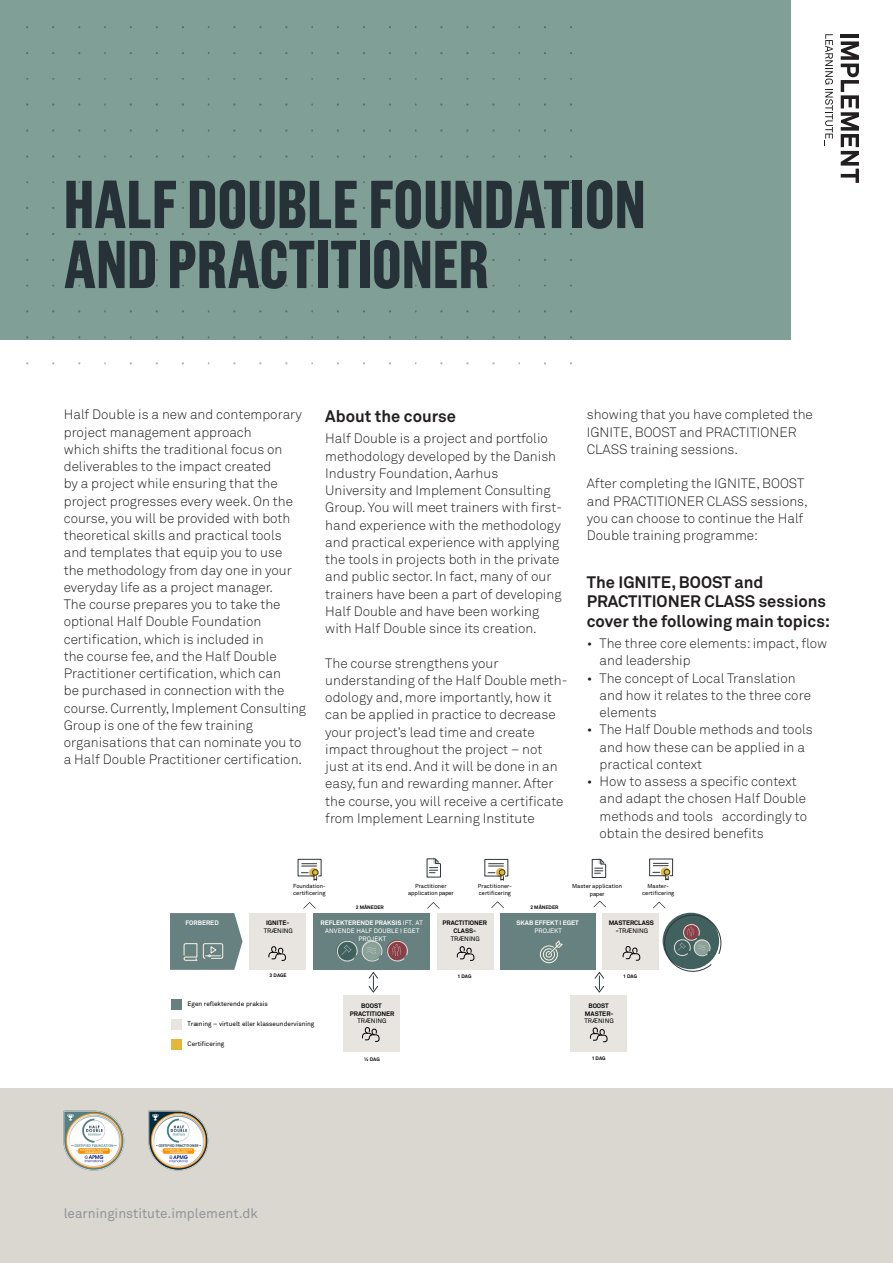
<style>
.page{position:relative;width:893px;height:1263px;background:#fff}
.page>*{position:absolute;margin:0;border:0;box-sizing:border-box;transform-origin:0 0}
.Titel{font:700 67.5px/60px "Grotzec Cond";color:#273238}
.Header_2_-_Overskrif{font:700 16.5px/19.5px "Akkurat Pro";color:#231f20}
.Brødtekst{font:13.5px/17.2px "Akkurat Light Pro";color:#231f20}
.t1{font:13.5px "Akkurat Pro";color:#939598}
.t2{font:700 6.45px/7.6px "Akkurat Pro";color:#000;text-align:center}
.t3{font:6.45px "Akkurat Pro";color:#000}
.t4{font:6.45px/7.6px "Akkurat Pro";color:#fff;text-align:center}
.t5{font:700 6.45px/7.6px "Akkurat Pro";color:#fff;text-align:center}
.t6{font:5.7px/6.9px "Akkurat Pro";color:#000;text-align:center}
.t7{font:700 4.95px "Akkurat Pro";color:#000}
.s1{font-family:"Arial"}
.s2{font-weight:400}
.s3{font-weight:700}
</style>
<div class="page">
<div style="left:0;top:0;width:791px;height:340px;background:#809f97"></div>
<div style="left:0;top:1089px;width:893px;height:174px;background:#d9d7d0"></div>
<svg style="left:825px;top:34px;width:8px;height:105px"></svg>
<hr style="left:841px;top:34px;width:18px;height:4px;background:#231f20">
<svg style="left:841px;top:41px;width:18px;height:142px"></svg>
<img style="left:64px;top:1110px;width:60px;height:61px">
<img style="left:148px;top:1110px;width:61px;height:61px">
<div style="left:437px;top:913px;width:56px;height:57px;background:#e8e5e1"></div>
<div style="left:249px;top:913px;width:57px;height:57px;background:#e8e5e1"></div>
<div style="left:500px;top:913px;width:96px;height:57px;background:#66817f"></div>
<div style="left:343px;top:995px;width:57px;height:57px;background:#e8e5e1"></div>
<div style="left:570px;top:995px;width:57px;height:57px;background:#e8e5e1"></div>
<svg style="left:427px;top:902px;width:12px;height:7px"></svg>
<div style="left:313px;top:913px;width:117px;height:57px;background:#66817f"></div>
<svg style="left:303px;top:902px;width:13px;height:7px"></svg>
<svg style="left:540px;top:940px;width:23px;height:23px"></svg>
<svg style="left:590px;top:1027px;width:18px;height:15px"></svg>
<svg style="left:362px;top:1027px;width:18px;height:15px"></svg>
<svg style="left:268px;top:946px;width:18px;height:15px"></svg>
<svg style="left:457px;top:946px;width:18px;height:15px"></svg>
<svg style="left:170px;top:913px;width:73px;height:57px;background:#768d8b"></svg>
<svg style="left:594px;top:972px;width:10px;height:21px"></svg>
<svg style="left:368px;top:972px;width:10px;height:21px"></svg>
<svg style="left:336px;top:940px;width:72px;height:22px"></svg>
<div style="left:603px;top:913px;width:56px;height:57px;background:#e8e5e1"></div>
<svg style="left:622px;top:946px;width:18px;height:15px"></svg>
<svg style="left:593px;top:901px;width:13px;height:6px"></svg>
<svg style="left:491px;top:901px;width:13px;height:7px"></svg>
<div style="left:172px;top:999px;width:10px;height:10px;background:#66817f"></div>
<div style="left:172px;top:1040px;width:10px;height:10px;background:#e4b73b"></div>
<div style="left:172px;top:1019px;width:10px;height:11px;background:#e8e5e1"></div>
<svg style="left:653px;top:902px;width:69px;height:70px"></svg>
<svg style="left:426px;top:857px;width:15px;height:21px"></svg>
<svg style="left:592px;top:858px;width:14px;height:20px"></svg>
<svg style="left:649px;top:858px;width:24px;height:23px"></svg>
<svg style="left:484px;top:859px;width:24px;height:22px"></svg>
<svg style="left:298px;top:859px;width:24px;height:22px"></svg>
<p class="Titel" style="left:64px;top:173px;width:583px">HALF DOUBLE FOUNDATION<br>AND PRACTITIONER</p>
<p class="Brødtekst" style="left:64px;top:406px;width:244px">Half Double is a new and contemporary project management approach<br>which shifts the traditional focus on deliverables to the impact created<br>by a project while ensuring that the project progresses every week. On the course, you will be provided with both theoretical skills and practical tools and templates that equip you to use<br>the methodology from day one in your everyday life as a project manager.<br>The course prepares you to take the optional Half Double Foundation certification, which is included in<br>the course fee, and the Half Double Practitioner certification, which can<br>be purchased in connection with the course. Currently, Implement Consulting Group is one of the few training organisations that can nominate you to a Half Double Practitioner certification.</p>
<p class="Header_2_-_Overskrif" style="left:325px;top:406px;width:132px">About the course</p>
<p class="Brødtekst" style="left:325px;top:430px;width:238px">Half Double is a project and portfolio methodology developed by the Danish Industry Foundation, Aarhus University and Implement Consulting Group. You will meet trainers with first&shy;hand experience with the methodology and practical experience with applying the tools in projects both in the private and public sector. In fact, many of our trainers have been a part of developing Half Double and have been working with Half Double since its creation.</p>
<p class="Brødtekst" style="left:325px;top:654px;width:244px">The course strengthens your understanding of the Half Double meth&shy;odology and, more importantly, how it can be applied in practice to decrease your project’s lead time and create impact throughout the project – not just at its end. And it will be done in an easy, fun and rewarding manner. After the course, you will receive a certificate from Implement Learning Institute</p>
<p class="Brødtekst" style="left:587px;top:406px;width:228px">showing that you have completed the<br>IGNITE, BOOST and PRACTITIONER<br>CLASS training sessions.</p>
<p class="Brødtekst" style="left:587px;top:475px;width:222px">After completing the IGNITE, BOOST and PRACTITIONER CLASS sessions, you can choose to continue the Half Double training programme:</p>
<p class="Header_2_-_Overskrif" style="left:587px;top:572px;width:245px">The IGNITE, BOOST and<br>PRACTITIONER CLASS sessions cover the following main topics:</p>
<p class="Brødtekst" style="left:600px;top:635px;width:229px;text-indent:-13px">• The three core elements: impact, flow and leadership</p>
<p class="Brødtekst" style="left:600px;top:669px;width:213px;text-indent:-13px">• The concept of Local Translation and how it relates to the three core elements</p>
<p class="Brødtekst" style="left:600px;top:721px;width:215px;text-indent:-13px">• The Half Double methods and tools and how these can be applied in a practical context</p>
<p class="Brødtekst" style="left:600px;top:773px;width:209px;text-indent:-13px">• How to assess a specific context and adapt the chosen Half Double methods and tools accordingly to obtain the desired benefits</p>
<p class="t6" style="left:293px;top:883px;width:34px;text-align:left">Foundation&shy;certificering</p>
<p class="t6" style="left:408px;top:883px;width:47px">Practitioner application <span class="s1">paper</span></p>
<p class="t6" style="left:478px;top:883px;width:36px;text-align:left">Practitioner&shy;certificering</p>
<p class="t6" style="left:572px;top:883px;width:51px">Master application <span class="s1">paper</span></p>
<p class="t6" style="left:642px;top:883px;width:34px">Master&shy;certificering</p>
<p class="t7" style="left:356px;top:904px;width:30px">2 MÅNEDER</p>
<p class="t7" style="left:530px;top:904px;width:30px">2 MÅNEDER</p>
<p class="t5" style="left:186px;top:919px;width:35px">FORBERED</p>
<p class="t2" style="left:264px;top:919px;width:31px">IGNITE-<br><span class="s2">TRÆNING</span></p>
<p class="t4" style="left:321px;top:919px;width:104px"><span class="s3">REFLEKTERENDE PRAKSIS</span> IFT. AT<br>ANVENDE HALF DOUBLE I EGET<br>PROJEKT</p>
<p class="t2" style="left:443px;top:919px;width:46px">PRACTITIONER<br>CLASS-<br><span class="s2">TRÆNING</span></p>
<p class="t2" style="left:609px;top:919px;width:47px">MASTERCLASS -<span class="s2">TRÆNING</span></p>
<p class="t5" style="left:516px;top:919px;width:64px">SKAB EFFEKT I EGET<br><span class="s2">PROJEKT</span></p>
<p class="t7" style="left:270px;top:972px;width:19px">3 DAGE</p>
<p class="t7" style="left:458px;top:973px;width:15px">1 DAG</p>
<p class="t7" style="left:623px;top:973px;width:15px">1 DAG</p>
<p class="t3" style="left:188px;top:1000px;width:82px">Egen reflekterende praksis</p>
<p class="t3" style="left:188px;top:1020px;width:128px">Træning – virtuelt eller klasseundervisning</p>
<p class="t3" style="left:188px;top:1040px;width:38px">Certificering</p>
<p class="t2" style="left:350px;top:1002px;width:46px">BOOST<br>PRACTITIONER<br><span class="s2">TRÆNING</span></p>
<p class="t2" style="left:585px;top:1002px;width:31px">BOOST<br>MASTER-<br><span class="s2">TRÆNING</span></p>
<p class="t7" style="left:364px;top:1056px;width:17px">½ DAG</p>
<p class="t7" style="left:592px;top:1055px;width:15px">1 DAG</p>
<p class="t1" style="left:64px;top:1206px;width:196px">learninginstitute.implement.dk</p>
</div>
